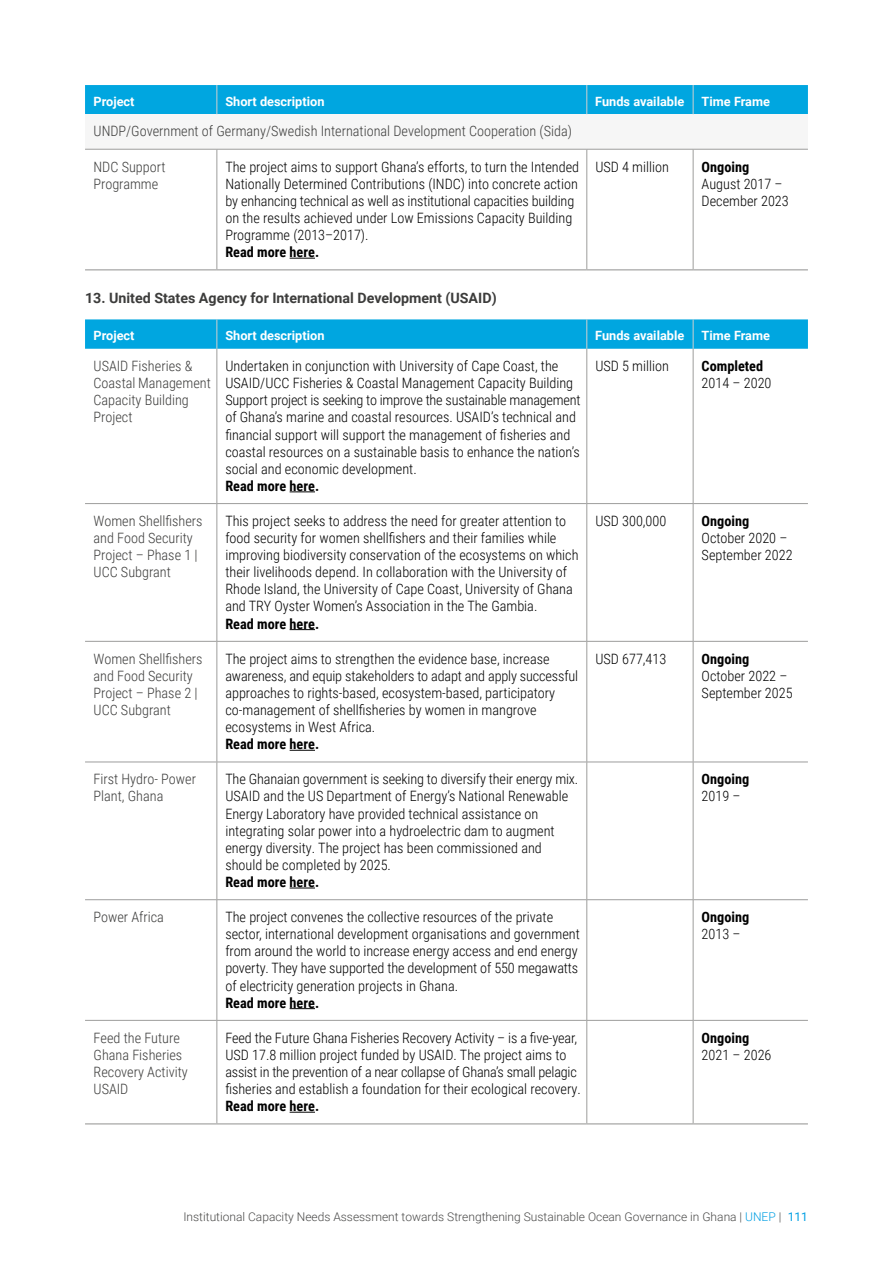
<style>
.page{position:relative;width:893px;height:1263px;background:#fff}
.page>*{position:absolute;margin:0;border:0;box-sizing:border-box;transform-origin:0 0}
.t1{font:300 14.25px/17.1px "Roboto Condensed";color:#000}
.t2{font:300 14.25px/17.1px "Roboto Condensed";color:#3c3c3b}
.t3{font:700 14.25px "Roboto Condensed";color:#000}
.t4{font:700 14.25px "Roboto";color:#3c3c3b}
.t5{font:700 12.75px "Roboto";color:#fff}
.t6{font:300 12px "Roboto";color:#4a4a49}
.s1{color:#009fe3}
.s2{font-weight:400;color:#009fe3}
</style>
<div class="page">
<div style="left:85px;top:114px;width:723px;height:35px;background:#f6f6f6"></div>
<hr style="left:85px;top:269px;width:132px;height:1px;background:#9d9d9c">
<hr style="left:217px;top:269px;width:370px;height:1px;background:#9d9d9c">
<hr style="left:587px;top:269px;width:106px;height:1px;background:#9d9d9c">
<hr style="left:693px;top:269px;width:115px;height:1px;background:#9d9d9c">
<div style="left:85px;top:85px;width:723px;height:29px;background:#00a6e0"></div>
<hr style="left:85px;top:149px;width:132px;height:1px;background:#9d9d9c">
<hr style="left:217px;top:149px;width:370px;height:1px;background:#9d9d9c">
<hr style="left:217px;top:149px;width:1px;height:120px;background:#9d9d9c">
<hr style="left:587px;top:149px;width:106px;height:1px;background:#9d9d9c">
<hr style="left:587px;top:149px;width:1px;height:120px;background:#9d9d9c">
<hr style="left:693px;top:149px;width:115px;height:1px;background:#9d9d9c">
<hr style="left:693px;top:149px;width:1px;height:120px;background:#9d9d9c">
<svg style="left:290px;top:258px;width:25px;height:1px"></svg>
<svg style="left:85px;top:319px;width:723px;height:30px;background:#07a8e0"></svg>
<hr style="left:85px;top:1123px;width:132px;height:1px;background:#9d9d9c">
<hr style="left:217px;top:1123px;width:370px;height:1px;background:#9d9d9c">
<hr style="left:587px;top:1123px;width:106px;height:1px;background:#9d9d9c">
<hr style="left:693px;top:1123px;width:115px;height:1px;background:#9d9d9c">
<hr style="left:217px;top:319px;width:1px;height:30px;background:#d0d0d0">
<hr style="left:587px;top:319px;width:1px;height:30px;background:#d0d0d0">
<hr style="left:693px;top:319px;width:1px;height:30px;background:#d0d0d0">
<hr style="left:217px;top:349px;width:1px;height:154px;background:#9d9d9c">
<hr style="left:587px;top:349px;width:1px;height:154px;background:#9d9d9c">
<hr style="left:693px;top:349px;width:1px;height:154px;background:#9d9d9c">
<hr style="left:85px;top:503px;width:132px;height:1px;background:#9d9d9c">
<hr style="left:217px;top:503px;width:370px;height:1px;background:#9d9d9c">
<hr style="left:217px;top:504px;width:1px;height:137px;background:#9d9d9c">
<hr style="left:587px;top:503px;width:106px;height:1px;background:#9d9d9c">
<hr style="left:587px;top:504px;width:1px;height:137px;background:#9d9d9c">
<hr style="left:693px;top:503px;width:115px;height:1px;background:#9d9d9c">
<hr style="left:693px;top:504px;width:1px;height:137px;background:#9d9d9c">
<hr style="left:85px;top:641px;width:132px;height:1px;background:#9d9d9c">
<hr style="left:217px;top:641px;width:370px;height:1px;background:#9d9d9c">
<hr style="left:217px;top:642px;width:1px;height:120px;background:#9d9d9c">
<hr style="left:587px;top:641px;width:106px;height:1px;background:#9d9d9c">
<hr style="left:587px;top:642px;width:1px;height:120px;background:#9d9d9c">
<hr style="left:693px;top:641px;width:115px;height:1px;background:#9d9d9c">
<hr style="left:693px;top:642px;width:1px;height:120px;background:#9d9d9c">
<hr style="left:85px;top:762px;width:132px;height:1px;background:#9d9d9c">
<hr style="left:217px;top:762px;width:370px;height:1px;background:#9d9d9c">
<hr style="left:217px;top:762px;width:1px;height:137px;background:#9d9d9c">
<hr style="left:587px;top:762px;width:106px;height:1px;background:#9d9d9c">
<hr style="left:587px;top:762px;width:1px;height:137px;background:#9d9d9c">
<hr style="left:693px;top:762px;width:115px;height:1px;background:#9d9d9c">
<hr style="left:693px;top:762px;width:1px;height:137px;background:#9d9d9c">
<hr style="left:85px;top:899px;width:132px;height:1px;background:#9d9d9c">
<hr style="left:217px;top:899px;width:370px;height:1px;background:#9d9d9c">
<hr style="left:217px;top:900px;width:1px;height:120px;background:#9d9d9c">
<hr style="left:587px;top:899px;width:106px;height:1px;background:#9d9d9c">
<hr style="left:587px;top:900px;width:1px;height:120px;background:#9d9d9c">
<hr style="left:693px;top:899px;width:115px;height:1px;background:#9d9d9c">
<hr style="left:693px;top:900px;width:1px;height:120px;background:#9d9d9c">
<hr style="left:85px;top:1020px;width:132px;height:1px;background:#9d9d9c">
<hr style="left:217px;top:1020px;width:370px;height:1px;background:#9d9d9c">
<hr style="left:217px;top:1021px;width:1px;height:102px;background:#9d9d9c">
<hr style="left:587px;top:1020px;width:106px;height:1px;background:#9d9d9c">
<hr style="left:587px;top:1021px;width:1px;height:102px;background:#9d9d9c">
<hr style="left:693px;top:1020px;width:115px;height:1px;background:#9d9d9c">
<hr style="left:693px;top:1021px;width:1px;height:102px;background:#9d9d9c">
<svg style="left:290px;top:491px;width:25px;height:1px"></svg>
<svg style="left:290px;top:629px;width:25px;height:1px"></svg>
<svg style="left:290px;top:750px;width:25px;height:1px"></svg>
<svg style="left:290px;top:888px;width:25px;height:1px"></svg>
<svg style="left:290px;top:1008px;width:25px;height:1px"></svg>
<svg style="left:290px;top:1112px;width:25px;height:1px"></svg>
<p class="t5" style="left:94px;top:92px;width:43px">Project</p>
<p class="t5" style="left:225px;top:92px;width:101px">Short description</p>
<p class="t5" style="left:595px;top:92px;width:91px">Funds available</p>
<p class="t5" style="left:702px;top:92px;width:70px">Time Frame</p>
<p class="t2" style="left:94px;top:122px;width:480px">UNDP/Government of Germany/Swedish International Development Cooperation (Sida)</p>
<p class="t2" style="left:94px;top:157px;width:74px">NDC Support<br>Programme</p>
<p class="t1" style="left:225px;top:157px;width:355px">The project aims to support Ghana’s efforts, to turn the Intended Nationally Determined Contributions (INDC) into concrete action by enhancing technical as well as institutional capacities building on the results achieved under Low Emissions Capacity Building Programme (2013–2017).</p>
<p class="t3" style="left:225px;top:242px;width:95px">Read more here.</p>
<p class="t1" style="left:595px;top:157px;width:75px">USD 4 million</p>
<p class="t3" style="left:702px;top:157px;width:49px">Ongoing</p>
<p class="t1" style="left:702px;top:175px;width:89px">August 2017 –<br>December 2023</p>
<p class="t4" style="left:85px;top:288px;width:413px">13. United States Agency for International Development (USAID)</p>
<p class="t5" style="left:94px;top:327px;width:43px">Project</p>
<p class="t5" style="left:225px;top:327px;width:101px">Short description</p>
<p class="t5" style="left:595px;top:327px;width:91px">Funds available</p>
<p class="t5" style="left:702px;top:327px;width:70px">Time Frame</p>
<p class="t2" style="left:94px;top:357px;width:119px">USAID Fisheries &amp;<br>Coastal Management<br>Capacity Building<br>Project</p>
<p class="t1" style="left:225px;top:357px;width:357px">Undertaken in conjunction with University of Cape Coast, the USAID/UCC Fisheries &amp; Coastal Management Capacity Building Support project is seeking to improve the sustainable management of Ghana’s marine and coastal resources. USAID’s technical and financial support will support the management of fisheries and coastal resources on a sustainable basis to enhance the nation’s social and economic development.</p>
<p class="t3" style="left:225px;top:476px;width:95px">Read more here.</p>
<p class="t1" style="left:595px;top:357px;width:75px">USD 5 million</p>
<p class="t3" style="left:702px;top:356px;width:63px">Completed</p>
<p class="t1" style="left:702px;top:374px;width:71px">2014 – 2020</p>
<p class="t2" style="left:94px;top:512px;width:111px">Women Shellfishers and Food Security<br>Project – Phase 1 |<br>UCC Subgrant</p>
<p class="t1" style="left:225px;top:512px;width:355px">This project seeks to address the need for greater attention to food security for women shellfishers and their families while improving biodiversity conservation of the ecosystems on which their livelihoods depend. In collaboration with the University of Rhode Island, the University of Cape Coast, University of Ghana and TRY Oyster Women’s Association in the The Gambia.</p>
<p class="t3" style="left:225px;top:613px;width:95px">Read more here.</p>
<p class="t2" style="left:94px;top:649px;width:111px">Women Shellfishers and Food Security<br>Project – Phase 2 |<br>UCC Subgrant</p>
<p class="t1" style="left:225px;top:649px;width:354px">The project aims to strengthen the evidence base, increase awareness, and equip stakeholders to adapt and apply successful approaches to rights-based, ecosystem-based, participatory co-management of shellfisheries by women in mangrove ecosystems in West Africa.</p>
<p class="t3" style="left:225px;top:734px;width:95px">Read more here.</p>
<p class="t2" style="left:94px;top:770px;width:104px">First Hydro- Power<br>Plant, Ghana</p>
<p class="t1" style="left:225px;top:770px;width:354px">The Ghanaian government is seeking to diversify their energy mix.<br>USAID and the US Department of Energy’s National Renewable Energy Laboratory have provided technical assistance on integrating solar power into a hydroelectric dam to augment energy diversity. The project has been commissioned and should be completed by 2025.</p>
<p class="t3" style="left:225px;top:872px;width:95px">Read more here.</p>
<p class="t2" style="left:94px;top:908px;width:72px">Power Africa</p>
<p class="t1" style="left:225px;top:908px;width:356px">The project convenes the collective resources of the private sector, international development organisations and government from around the world to increase energy access and end energy poverty. They have supported the development of 550 megawatts of electricity generation projects in Ghana.</p>
<p class="t3" style="left:225px;top:992px;width:95px">Read more here.</p>
<p class="t2" style="left:94px;top:1028px;width:96px">Feed the Future<br>Ghana Fisheries<br>Recovery Activity<br>USAID</p>
<p class="t1" style="left:225px;top:1028px;width:357px">Feed the Future Ghana Fisheries Recovery Activity – is a five-year, USD 17.8 million project funded by USAID. The project aims to assist in the prevention of a near collapse of Ghana’s small pelagic fisheries and establish a foundation for their ecological recovery.</p>
<p class="t3" style="left:225px;top:1096px;width:95px">Read more here.</p>
<p class="t1" style="left:595px;top:512px;width:73px">USD 300,000</p>
<p class="t3" style="left:702px;top:511px;width:49px">Ongoing</p>
<p class="t1" style="left:702px;top:529px;width:93px">October 2020 –<br>September 2022</p>
<p class="t1" style="left:595px;top:649px;width:73px">USD 677,413</p>
<p class="t3" style="left:702px;top:649px;width:49px">Ongoing</p>
<p class="t1" style="left:702px;top:667px;width:93px">October 2022 –<br>September 2025</p>
<p class="t3" style="left:702px;top:769px;width:49px">Ongoing</p>
<p class="t1" style="left:702px;top:787px;width:40px">2019 –</p>
<p class="t3" style="left:702px;top:907px;width:49px">Ongoing</p>
<p class="t1" style="left:702px;top:925px;width:40px">2013 –</p>
<p class="t3" style="left:702px;top:1028px;width:49px">Ongoing</p>
<p class="t1" style="left:702px;top:1046px;width:71px">2021 – 2026</p>
<p class="t6" style="left:183px;top:1208px;width:626px">Institutional Capacity Needs Assessment towards Strengthening Sustainable Ocean Governance in Ghana | <span class="s1">UNEP</span> | <span class="s2">111</span></p>
</div>
